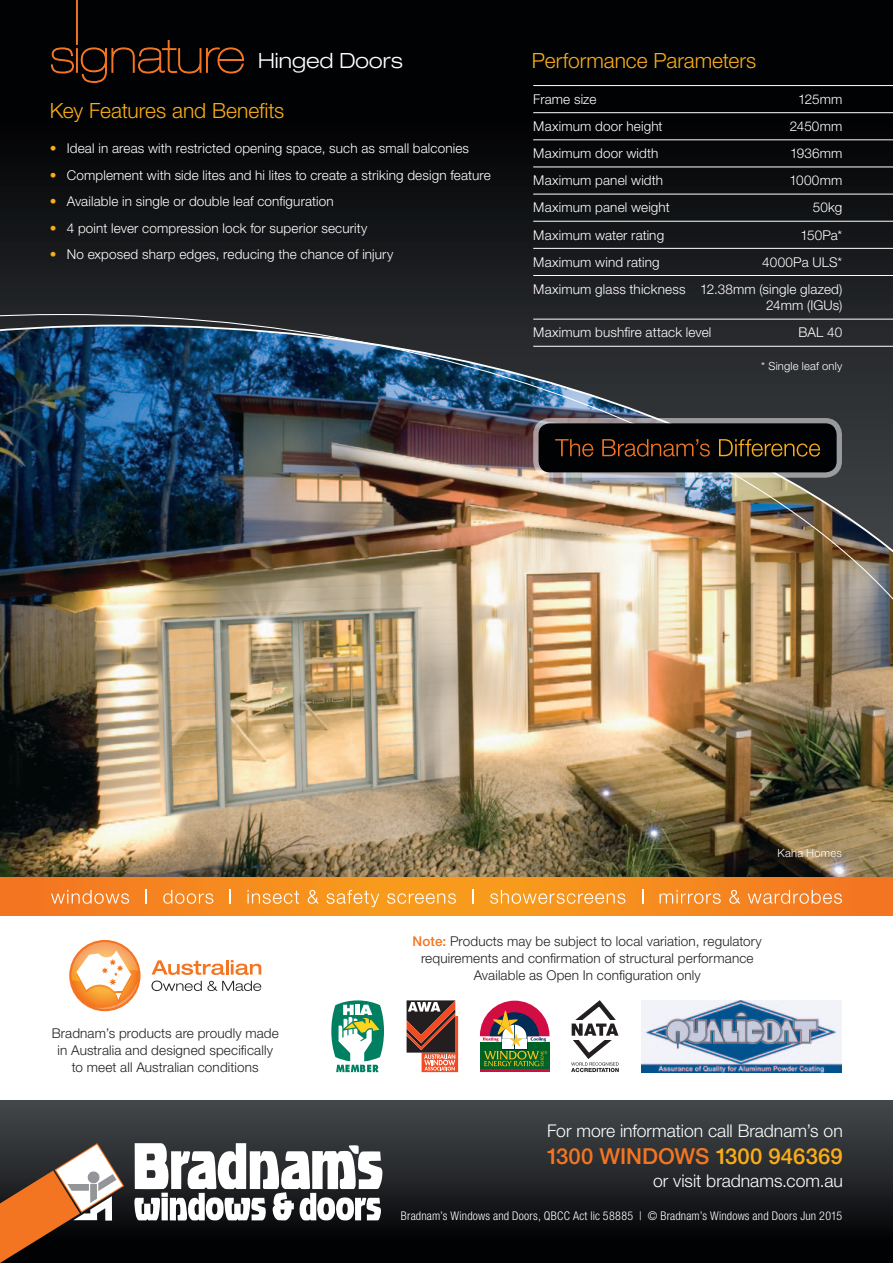
<style>
.page{position:relative;width:893px;height:1263px;background:#fff}
.page>*{position:absolute;margin:0;border:0;box-sizing:border-box;transform-origin:0 0}
.t1{font:500 22.05px "Helvetica Neue";letter-spacing:.005em;color:#f47521}
.t2{font:300 21px "Helvetica Neue";color:#faad19}
.t3{font:300 expanded 21px "Helvetica Neue";color:#fff}
.t4{font:300 17.55px "Helvetica Neue";color:#fff}
.t5{font:300 13.5px/27.2px "Helvetica Neue";letter-spacing:.01em;color:#fff;text-align:right}
.t6{font:300 13.5px/17.2px "Helvetica Neue";letter-spacing:.01em;color:#231f20;text-align:center}
.t7{font:300 condensed 12px "Helvetica Neue";letter-spacing:.015em;color:#fff}
.t8{font:300 11.25px "Helvetica Neue";letter-spacing:.015em;color:#fff}
.s1{color:#faad19}
.s2{font-weight:500;color:#f47521}
</style>
<div class="page">
<svg style="left:0;top:0;width:893px;height:314px;background:#0c0d0f"></svg>
<img style="left:0;top:314px;width:893px;height:563px">
<hr style="left:533px;top:85px;width:360px;height:1px;background:#fff">
<hr style="left:533px;top:112px;width:360px;height:1px;background:#fff">
<hr style="left:533px;top:139px;width:360px;height:1px;background:#fff">
<hr style="left:533px;top:167px;width:360px;height:1px;background:#fff">
<hr style="left:533px;top:194px;width:360px;height:1px;background:#fff">
<hr style="left:533px;top:221px;width:360px;height:1px;background:#fff">
<hr style="left:533px;top:248px;width:360px;height:1px;background:#fff">
<hr style="left:533px;top:275px;width:360px;height:1px;background:#fff">
<hr style="left:533px;top:319px;width:360px;height:1px;background:#fff">
<hr style="left:533px;top:346px;width:360px;height:1px;background:#fff">
<div style="left:533px;top:418px;width:309px;height:60px;border:11px solid #fff;border-radius:11px"></div>
<div style="left:539px;top:423px;width:298px;height:49px;background:#010203;border-radius:11px"></div>
<svg style="left:719px;top:439px;width:101px;height:18px"></svg>
<svg style="left:555px;top:439px;width:155px;height:18px"></svg>
<div style="left:0;top:1100px;width:893px;height:163px;background:linear-gradient(to bottom,#464a4c,#000)"></div>
<svg style="left:134px;top:1143px;width:248px;height:77px"></svg>
<svg style="left:0;top:1143px;width:124px;height:120px;background:#7b5842"></svg>
<svg style="left:0;top:877px;width:893px;height:39px;background:#f5881f"></svg>
<svg style="left:571px;top:1000px;width:48px;height:72px"></svg>
<div style="left:480px;top:1042px;width:69px;height:28px;background:#006224"></div>
<hr style="left:480px;top:1069px;width:69px;height:3px;background:#d20d44">
<svg style="left:480px;top:1001px;width:69px;height:65px"></svg>
<svg style="left:331px;top:1000px;width:53px;height:72px"></svg>
<svg style="left:407px;top:1000px;width:51px;height:72px;background:#935e52"></svg>
<img style="left:641px;top:1000px;width:201px;height:72px">
<svg style="left:69px;top:940px;width:72px;height:71px"></svg>
<svg style="left:71px;top:942px;width:67px;height:67px"></svg>
<svg style="left:151px;top:960px;width:110px;height:31px"></svg>
<svg style="left:642px;top:889px;width:1px;height:15px"></svg>
<svg style="left:146px;top:889px;width:1px;height:15px"></svg>
<svg style="left:51px;top:890px;width:78px;height:14px"></svg>
<svg style="left:163px;top:890px;width:50px;height:14px"></svg>
<svg style="left:247px;top:890px;width:209px;height:17px;background:#f8a741"></svg>
<svg style="left:490px;top:890px;width:135px;height:14px;background:#f8ab4c"></svg>
<svg style="left:660px;top:890px;width:182px;height:14px;background:#f69a4c"></svg>
<svg style="left:230px;top:889px;width:1px;height:15px"></svg>
<svg style="left:473px;top:889px;width:1px;height:15px"></svg>
<svg style="left:51px;top:0;width:193px;height:83px;background:#150b05"></svg>
<h2 class="t3" style="left:258px;top:48px;width:146px">Hinged Doors</h2>
<h2 class="t2" style="left:532px;top:48px;width:226px">Performance Parameters</h2>
<h2 class="t2" style="left:50px;top:98px;width:236px">Key Features and Benefits</h2>
<p class="t5" style="left:50px;top:134px;width:421px"><span class="s1">•</span> Ideal in areas with restricted opening space, such as small balconies</p>
<p class="t5" style="left:50px;top:161px;width:443px"><span class="s1">•</span> Complement with side lites and hi lites to create a striking design feature</p>
<p class="t5" style="left:50px;top:187px;width:285px"><span class="s1">•</span> Available in single or double leaf configuration</p>
<p class="t5" style="left:50px;top:214px;width:319px"><span class="s1">•</span> 4 point lever compression lock for superior security</p>
<p class="t5" style="left:50px;top:240px;width:345px"><span class="s1">•</span> No exposed sharp edges, reducing the chance of injury</p>
<p class="t5" style="left:533px;top:85px;width:65px">Frame size</p>
<p class="t5" style="left:798px;top:85px;width:46px">125mm</p>
<p class="t5" style="left:533px;top:112px;width:131px">Maximum door height</p>
<p class="t5" style="left:790px;top:112px;width:54px">2450mm</p>
<p class="t5" style="left:533px;top:139px;width:127px">Maximum door width</p>
<p class="t5" style="left:790px;top:139px;width:54px">1936mm</p>
<p class="t5" style="left:533px;top:167px;width:131px">Maximum panel width</p>
<p class="t5" style="left:789px;top:167px;width:54px">1000mm</p>
<p class="t5" style="left:533px;top:194px;width:138px">Maximum panel weight</p>
<p class="t5" style="left:813px;top:194px;width:31px">50kg</p>
<p class="t5" style="left:533px;top:221px;width:132px">Maximum water rating</p>
<p class="t5" style="left:800px;top:221px;width:43px">150Pa*</p>
<p class="t5" style="left:533px;top:248px;width:128px">Maximum wind rating</p>
<p class="t5" style="left:533px;top:248px;width:311px">4000Pa ULS*<br>Maximum glass thickness 12.38mm (single glazed)</p>
<p class="t5" style="left:766px;top:292px;width:78px">24mm (IGUs)</p>
<p class="t5" style="left:533px;top:319px;width:180px">Maximum bushfire attack level</p>
<p class="t5" style="left:798px;top:319px;width:45px">BAL 40</p>
<p class="t8" style="left:761px;top:359px;width:83px">* Single leaf only</p>
<p class="t8" style="left:777px;top:846px;width:66px">Kaha Homes</p>
<p class="t6" style="left:52px;top:1024px;width:229px">Bradnam’s products are proudly made in Australia and designed specifically to meet all Australian conditions</p>
<p class="t6" style="left:413px;top:932px;width:351px"><span class="s2">Note:</span> Products may be subject to local variation, regulatory requirements and confirmation of structural performance<br>Available as Open In configuration only</p>
<p class="t4" style="left:547px;top:1120px;width:297px">For more information call Bradnam’s on</p>
<h1 class="t1" style="left:546px;top:1143px;width:298px">1300 WINDOWS <span class="s1">1300 946369</span></h1>
<p class="t4" style="left:653px;top:1170px;width:191px">or visit bradnams.com.au</p>
<p class="t7" style="left:401px;top:1209px;width:443px">Bradnam’s Windows and Doors, QBCC Act lic 58885 | © Bradnam’s Windows and Doors Jun 2015</p>
</div>
